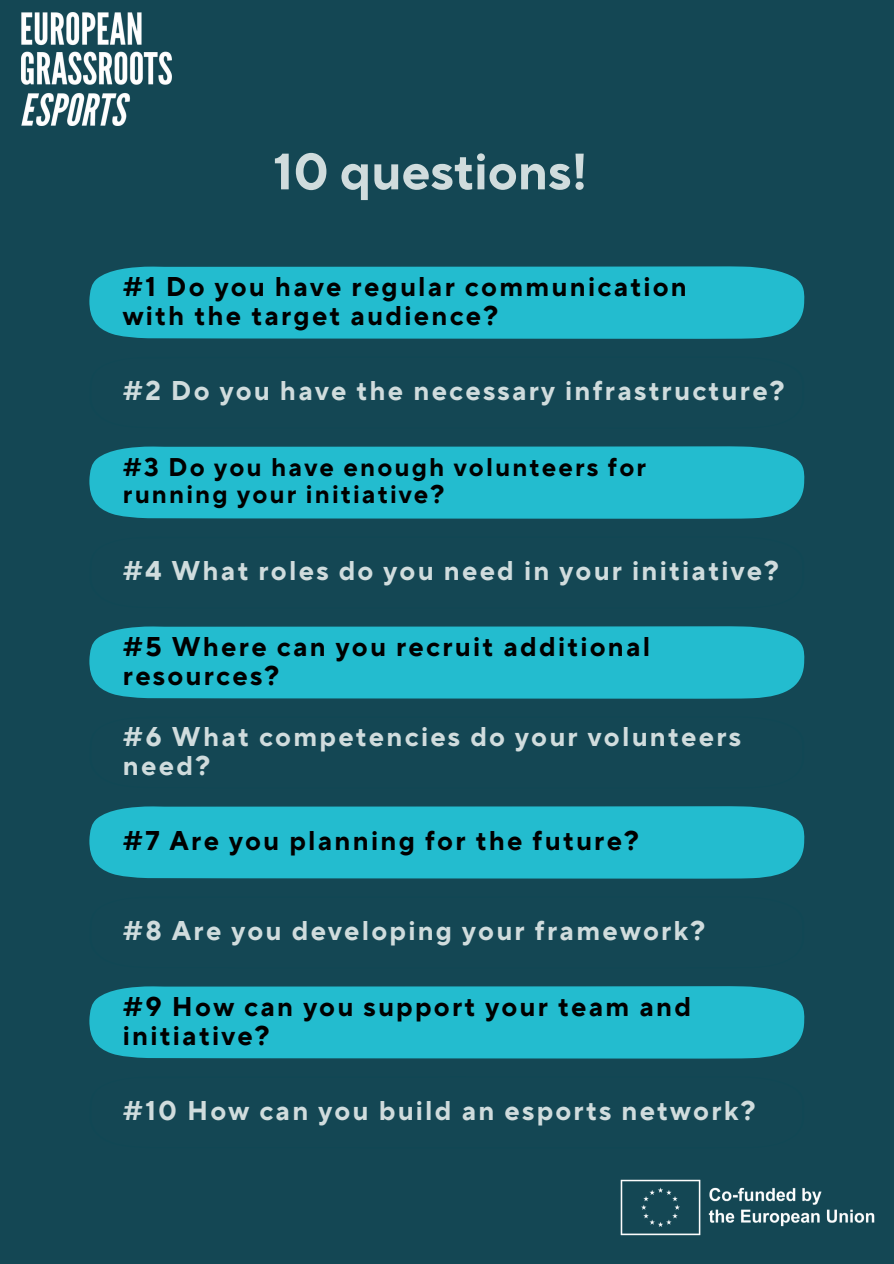
<style>
.page{position:relative;width:894px;height:1264px;background:#fff}
.page>*{position:absolute;margin:0;border:0;box-sizing:border-box;transform-origin:0 0}
.t1{font:700 51px "TT Norms Pro";color:#d0dcdd}
.t2{font:700 27px/29.2px "TT Norms Pro";letter-spacing:.08em;color:#d0dcdd}
.t3{font:700 27px/29.2px "TT Norms Pro";letter-spacing:.08em;color:#000}
.t4{font:700 25.5px/27px "TT Norms Pro";letter-spacing:.08em;color:#000}
</style>
<div class="page">
<div style="left:0;top:0;width:893px;height:1263px;background:#144754"></div>
<div style="left:89px;top:266px;width:715px;height:73px;background:#23bccf"></div>
<div style="left:89px;top:626px;width:715px;height:72px;background:#23bccf"></div>
<div style="left:89px;top:446px;width:715px;height:73px;background:#23bccf"></div>
<div style="left:89px;top:806px;width:715px;height:72px;background:#23bccf"></div>
<div style="left:89px;top:986px;width:715px;height:72px;background:#23bccf"></div>
<img style="left:21px;top:13px;width:150px;height:112px">
<img style="left:620px;top:1179px;width:255px;height:57px">
<p class="t1" style="left:273px;top:141px;width:316px">10 questions!</p>
<h1 class="t3" style="left:123px;top:273px;width:565px">#1 Do you have regular communication with the target audience?</h1>
<p class="t2" style="left:123px;top:377px;width:663px">#2 Do you have the necessary infrastructure?</p>
<p class="t4" style="left:123px;top:454px;width:524px">#3 Do you have enough volunteers for running your initiative?</p>
<p class="t2" style="left:123px;top:557px;width:657px">#4 What roles do you need in your initiative?</p>
<p class="t3" style="left:123px;top:632px;width:529px">#5 Where can you recruit additional resources?</p>
<p class="t2" style="left:123px;top:722px;width:619px">#6 What competencies do your volunteers need?</p>
<p class="t3" style="left:123px;top:827px;width:517px">#7 Are you planning for the future?</p>
<p class="t2" style="left:123px;top:917px;width:583px">#8 Are you developing your framework?</p>
<p class="t3" style="left:123px;top:992px;width:569px">#9 How can you support your team and initiative?</p>
<p class="t2" style="left:123px;top:1097px;width:634px">#10 How can you build an esports network?</p>
</div>
